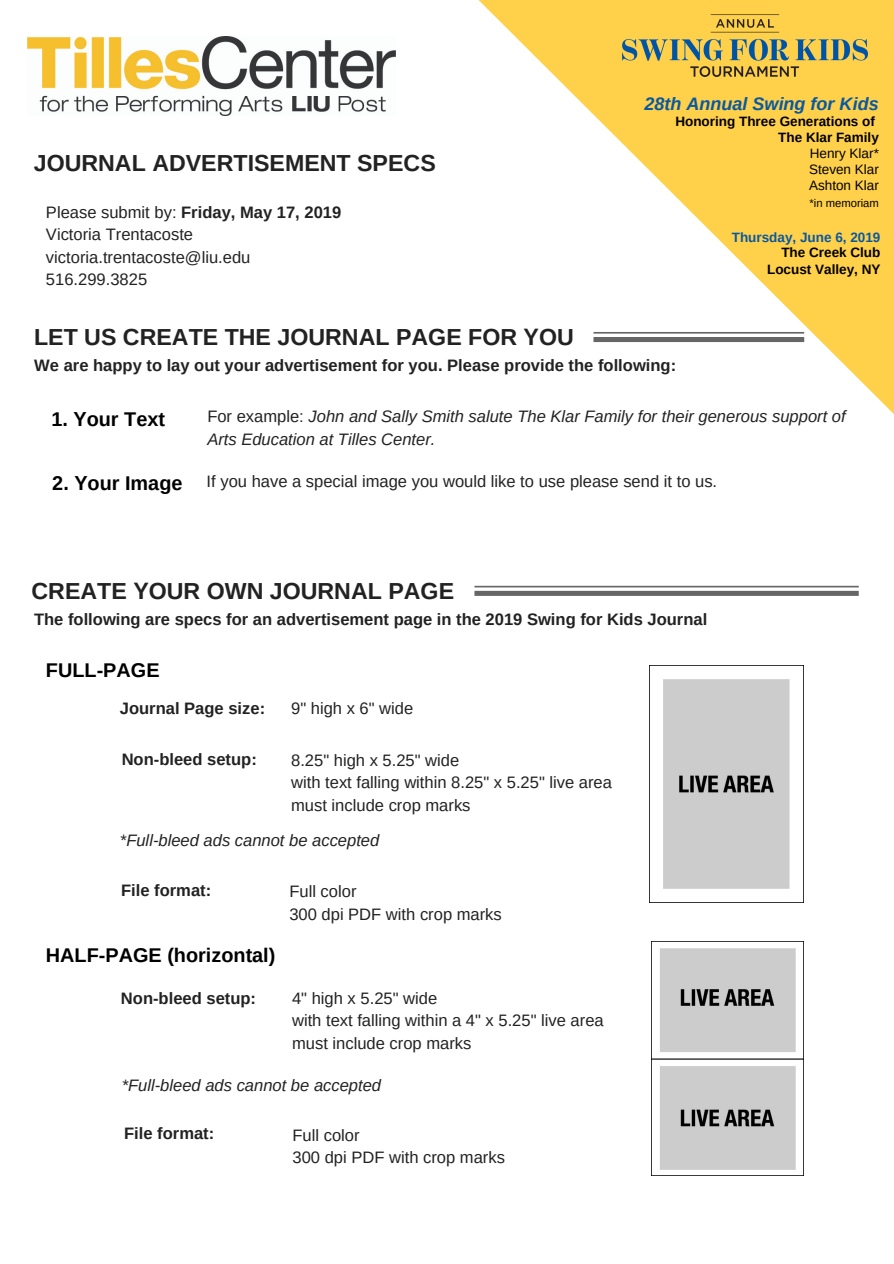
<style>
.page{position:relative;width:894px;height:1264px;background:#fff}
.page>*{position:absolute;margin:0;border:0;box-sizing:border-box;transform-origin:0 0}
.t1{font:700 23.25px "Arimo";color:#222}
.t2{font:700 19.8px "Arimo";color:#000}
.t3{font:italic 700 18px "Arimo";color:#0958a2}
.t4{font:16.5px/22.5px "Arimo";color:#222}
.t5{font:700 16.5px "Arimo";color:#222}
.t6{font:italic 16.5px/22.5px "Arimo";color:#222}
.t7{font:700 13.5px/15.8px "Arimo";color:#000;text-align:right}
.t8{font:13.5px/15.8px "Arimo";color:#000;text-align:justify}
.t9{font:700 13.5px "Arimo";color:#0958a2}
.t10{font:11.25px "Arimo";color:#000}
.s1{font-weight:700}
.s2{font-style:normal}
</style>
<div class="page">
<svg style="left:478px;top:0;width:415px;height:413px"></svg>
<img style="left:622px;top:11px;width:245px;height:65px">
<svg style="left:593px;top:332px;width:211px;height:10px"></svg>
<svg style="left:474px;top:586px;width:384px;height:10px"></svg>
<img style="left:651px;top:941px;width:152px;height:234px">
<img style="left:649px;top:665px;width:153px;height:237px">
<img style="left:28px;top:37px;width:367px;height:79px">
<h1 class="t1" style="left:34px;top:150px;width:403px">JOURNAL ADVERTISEMENT SPECS</h1>
<p class="t4" style="left:46px;top:201px;width:297px">Please submit by: <span class="s1">Friday, May 17, 2019<br></span>Victoria Trentacoste victoria.trentacoste@liu.edu<br>516.299.3825</p>
<h1 class="t1" style="left:34px;top:324px;width:541px">LET US CREATE THE JOURNAL PAGE FOR YOU</h1>
<p class="t3" style="left:644px;top:94px;width:235px">28th Annual Swing for Kids</p>
<p class="t7" style="left:675px;top:114px;width:205px">Honoring Three Generations of<br>The Klar Family</p>
<p class="t8" style="left:808px;top:145px;width:71px">Henry Klar* Steven Klar Ashton Klar</p>
<p class="t10" style="left:809px;top:196px;width:71px">*in memoriam</p>
<p class="t9" style="left:731px;top:230px;width:150px">Thursday, June 6, 2019</p>
<p class="t7" style="left:766px;top:244px;width:115px;line-height:17px">The Creek Club<br>Locust Valley, NY</p>
<p class="t5" style="left:34px;top:356px;width:643px">We are happy to lay out your advertisement for you. Please provide the following:</p>
<p class="t6" style="left:207px;top:405px;width:639px"><span class="s2">For example:</span> John and Sally Smith salute The Klar Family for their generous support of<br>Arts Education at Tilles Center.</p>
<p class="t4" style="left:206px;top:470px;width:512px">If you have a special image you would like to use please send it to us.</p>
<p class="t2" style="left:51px;top:408px;width:115px">1. Your Text</p>
<p class="t2" style="left:52px;top:472px;width:132px">2. Your Image</p>
<h1 class="t1" style="left:32px;top:577px;width:424px">CREATE YOUR OWN JOURNAL PAGE</h1>
<p class="t5" style="left:34px;top:610px;width:674px">The following are specs for an advertisement page in the 2019 Swing for Kids Journal</p>
<p class="t2" style="left:46px;top:659px;width:115px">FULL-PAGE</p>
<p class="t5" style="left:120px;top:698px;width:147px">Journal Page size:</p>
<p class="t5" style="left:122px;top:750px;width:137px">Non-bleed setup:</p>
<p class="t4" style="left:291px;top:696px;width:124px">9" high x 6" wide</p>
<p class="t4" style="left:291px;top:748px;width:322px">8.25" high x 5.25" wide<br>with text falling within 8.25" x 5.25" live area must include crop marks</p>
<p class="t6" style="left:120px;top:829px;width:261px">*Full-bleed ads cannot be accepted</p>
<p class="t5" style="left:121px;top:880px;width:92px">File format:</p>
<p class="t4" style="left:289px;top:880px;width:214px">Full color<br>300 dpi PDF with crop marks</p>
<p class="t2" style="left:46px;top:944px;width:231px">HALF-PAGE (horizontal)</p>
<p class="t5" style="left:121px;top:988px;width:137px">Non-bleed setup:</p>
<p class="t4" style="left:292px;top:986px;width:313px">4" high x 5.25" wide<br>with text falling within a 4" x 5.25" live area must include crop marks</p>
<p class="t6" style="left:122px;top:1074px;width:261px">*Full-bleed ads cannot be accepted</p>
<p class="t5" style="left:124px;top:1124px;width:92px">File format:</p>
<p class="t4" style="left:292px;top:1123px;width:214px">Full color<br>300 dpi PDF with crop marks</p>
</div>
